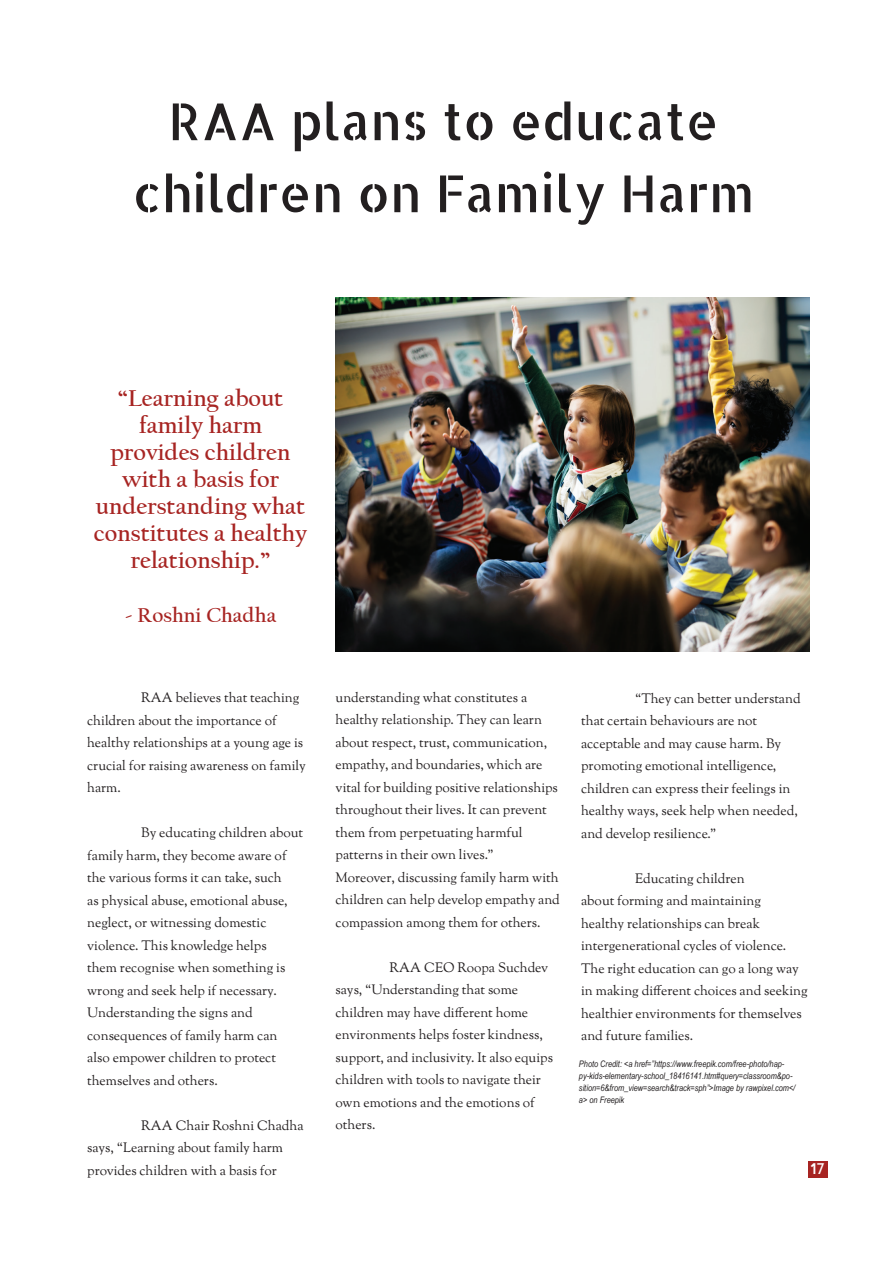
<style>
.page{position:relative;width:893px;height:1263px;background:#fff}
.page>*{position:absolute;margin:0;border:0;box-sizing:border-box;transform-origin:0 0}
.t1{font:51px/72px "Allerta Stencil";color:#231f20;text-align:center}
.t2{font:700 24px/27px "Californian FB";color:#a72422;text-align:center}
.t3{font:700 21px "Californian FB";color:#a72422}
.t4{font:15px "Allerta Stencil";color:#fff}
.t5{font:13.5px/22.5px "Sorts Mill Goudy";color:#231f20}
.t6{font:italic 9px/12px "Arial Narrow";color:#231f20}
</style>
<div class="page">
<div style="left:808px;top:1161px;width:19px;height:17px;background:#a72422"></div>
<img style="left:336px;top:297px;width:473px;height:354px">
<h1 class="t1" style="left:133px;top:90px;width:623px">RAA plans to educate children on Family Harm</h1>
<h2 class="t2" style="left:94px;top:386px;width:215px">“Learning about family harm provides children with a basis for understanding what constitutes a healthy relationship.”</h2>
<h3 class="t3" style="left:125px;top:606px;width:153px">- Roshni Chadha</h3>
<p class="t5" style="left:87px;top:687px;width:220px;text-indent:54px">RAA believes that teaching children about the importance of healthy relationships at a young age is crucial for raising awareness on family harm.</p>
<p class="t5" style="left:87px;top:822px;width:217px;text-indent:54px">By educating children about family harm, they become aware of the various forms it can take, such<br>as physical abuse, emotional abuse, neglect, or witnessing domestic violence. This knowledge helps<br>them recognise when something is wrong and seek help if necessary.<br>Understanding the signs and consequences of family harm can also empower children to protect themselves and others.</p>
<p class="t5" style="left:87px;top:1115px;width:218px;text-indent:54px">RAA Chair Roshni Chadha says, “Learning about family harm provides children with a basis for</p>
<p class="t5" style="left:336px;top:687px;width:226px">understanding what constitutes a healthy relationship. They can learn about respect, trust, communication, empathy, and boundaries, which are vital for building positive relationships throughout their lives. It can prevent them from perpetuating harmful patterns in their own lives.”<br>Moreover, discussing family harm with children can help develop empathy and compassion among them for others.</p>
<p class="t5" style="left:336px;top:957px;width:219px;text-indent:54px">RAA CEO Roopa Suchdev says, “Understanding that some children may have di昀昀erent home environments helps foster kindness, support, and inclusivity. It also equips children with tools to navigate their own emotions and the emotions of others.</p>
<p class="t5" style="left:581px;top:688px;width:221px;text-indent:54px">“They can better understand that certain behaviours are not acceptable and may cause harm. By promoting emotional intelligence, children can express their feelings in healthy ways, seek help when needed, and develop resilience.”</p>
<p class="t5" style="left:581px;top:868px;width:228px;text-indent:54px">Educating children<br>about forming and maintaining<br>healthy relationships can break intergenerational cycles of violence.<br>The right education can go a long way in making di昀昀erent choices and seeking healthier environments for themselves and future families.</p>
<p class="t6" style="left:579px;top:1059px;width:218px">Photo Credit: &lt;a href=”https://www.freepik.com/free-photo/hap&shy;py-kids-elementary-school_18416141.htm#query=classroom&amp;po&shy;sition=6&amp;from_view=search&amp;track=sph”&gt;Image by rawpixel.com&lt;/ a&gt; on Freepik</p>
<p class="t4" style="left:810px;top:1162px;width:16px">17</p>
</div>
